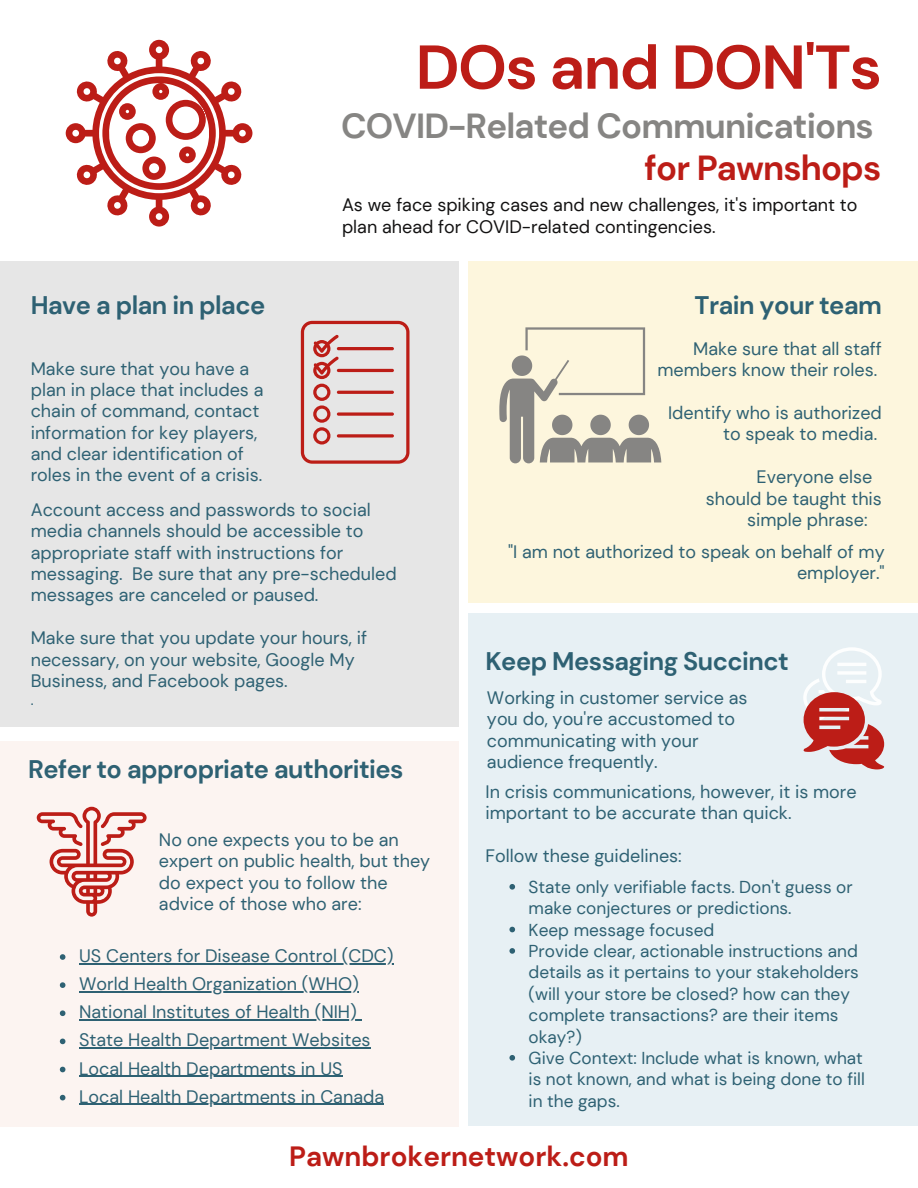
<style>
.page{position:relative;width:918px;height:1188px;background:#fff}
.page>*{position:absolute;margin:0;border:0;box-sizing:border-box;transform-origin:0 0}
.t1{font:700 61.8px "DM Sans";letter-spacing:-.025em;color:#bc1d17}
.t2{font:700 34.8px "DM Sans";letter-spacing:-.025em;color:#868583}
.t3{font:700 34.8px "DM Sans";letter-spacing:-.025em;color:#bc1d17}
.t4{font:700 27.9px "DM Sans";color:#bc1d17}
.t5{font:700 25.35px "DM Sans";letter-spacing:-.02em;color:#2e6173}
.t6{font:18px/21.3px "DM Sans";color:#2e6173}
.t7{font:18px/21.3px "DM Sans";color:#131212}
.t8{font:17.25px/21.3px "DM Sans";color:#2e6173}
.t9{font:14.85px "DM Sans";color:#2e6173}
</style>
<div class="page">
<div style="left:469px;top:261px;width:449px;height:342px;background:#fdf6dd"></div>
<div style="left:469px;top:613px;width:449px;height:513px;background:#e7f0f4"></div>
<div style="left:0;top:741px;width:459px;height:386px;background:#fcf4f1"></div>
<div style="left:0;top:261px;width:459px;height:466px;background:#e6e6e6"></div>
<svg style="left:803px;top:647px;width:81px;height:122px"></svg>
<svg style="left:66px;top:40px;width:186px;height:187px"></svg>
<svg style="left:301px;top:321px;width:109px;height:143px"></svg>
<svg style="left:499px;top:327px;width:162px;height:136px"></svg>
<svg style="left:37px;top:807px;width:110px;height:110px"></svg>
<svg style="left:509px;top:884px;width:6px;height:6px"></svg>
<svg style="left:509px;top:927px;width:6px;height:5px"></svg>
<svg style="left:509px;top:948px;width:6px;height:6px"></svg>
<svg style="left:509px;top:1055px;width:6px;height:6px"></svg>
<svg style="left:60px;top:954px;width:5px;height:6px"></svg>
<hr style="left:79px;top:963px;width:315px;height:1px;background:#2e6173">
<svg style="left:60px;top:982px;width:5px;height:6px"></svg>
<hr style="left:79px;top:991px;width:280px;height:1px;background:#2e6173">
<svg style="left:60px;top:1010px;width:5px;height:6px"></svg>
<hr style="left:79px;top:1019px;width:278px;height:2px;background:#2e6173">
<svg style="left:60px;top:1039px;width:5px;height:5px"></svg>
<hr style="left:79px;top:1048px;width:292px;height:1px;background:#2e6173">
<svg style="left:60px;top:1067px;width:5px;height:5px"></svg>
<hr style="left:79px;top:1076px;width:264px;height:1px;background:#2e6173">
<svg style="left:60px;top:1095px;width:5px;height:5px"></svg>
<hr style="left:79px;top:1104px;width:305px;height:1px;background:#2e6173">
<p class="t1" style="left:416px;top:27px;width:468px">DOs and DON'Ts</p>
<p class="t2" style="left:341px;top:103px;width:534px">COVID-Related Communications</p>
<p class="t3" style="left:645px;top:145px;width:238px">for Pawnshops</p>
<p class="t7" style="left:342px;top:194px;width:517px">As we face spiking cases and new challenges, it's important to plan ahead for COVID-related contingencies.</p>
<p class="t5" style="left:31px;top:289px;width:236px">Have a plan in place</p>
<p class="t6" style="left:31px;top:358px;width:234px">Make sure that you have a plan in place that includes a chain of command, contact information for key players, and clear identification of roles in the event of a crisis.</p>
<p class="t6" style="left:31px;top:499px;width:368px">Account access and passwords to social media channels should be accessible to appropriate staff with instructions for messaging. Be sure that any pre-scheduled messages are canceled or paused.</p>
<p class="t6" style="left:31px;top:627px;width:338px">Make sure that you update your hours, if necessary, on your website, Google My<br>Business, and Facebook pages.</p>
<p class="t9" style="left:31px;top:690px;width:4px">.</p>
<p class="t5" style="left:28px;top:753px;width:377px">Refer to appropriate authorities</p>
<p class="t6" style="left:159px;top:829px;width:273px">No one expects you to be an expert on public health, but they do expect you to follow the advice of those who are:</p>
<p class="t6" style="left:79px;top:945px;width:316px">US Centers for Disease Control (CDC)</p>
<p class="t6" style="left:79px;top:973px;width:281px">World Health Organization (WHO)</p>
<p class="t6" style="left:79px;top:1002px;width:279px">National Institutes of Health (NIH)</p>
<p class="t6" style="left:79px;top:1030px;width:293px">State Health Department Websites</p>
<p class="t6" style="left:79px;top:1058px;width:265px">Local Health Departments in US</p>
<p class="t6" style="left:79px;top:1086px;width:306px">Local Health Departments in Canada</p>
<p class="t5" style="left:695px;top:289px;width:189px">Train your team</p>
<p class="t6" style="left:657px;top:338px;width:226px;text-align:right">Make sure that all staff members know their roles.</p>
<p class="t6" style="left:668px;top:402px;width:215px;text-align:right">Identify who is authorized to speak to media.</p>
<p class="t6" style="left:757px;top:466px;width:117px">Everyone else</p>
<p class="t6" style="left:747px;top:488px;width:136px;text-indent:-41px">should be taught this simple phrase:</p>
<p class="t6" style="left:508px;top:541px;width:378px;text-align:right">"I am not authorized to speak on behalf of my employer."</p>
<p class="t5" style="left:486px;top:645px;width:305px">Keep Messaging Succinct</p>
<p class="t6" style="left:487px;top:687px;width:262px">Working in customer service as you do, you're accustomed to communicating with your audience frequently.</p>
<p class="t6" style="left:486px;top:781px;width:373px">In crisis communications, however, it is more important to be accurate than quick.</p>
<p class="t6" style="left:486px;top:845px;width:198px">Follow these guidelines:</p>
<p class="t8" style="left:529px;top:876px;width:326px">State only verifiable facts. Don't guess or make conjectures or predictions.</p>
<p class="t8" style="left:529px;top:919px;width:187px">Keep message focused</p>
<p class="t8" style="left:529px;top:941px;width:332px">Provide clear, actionable instructions and details as it pertains to your stakeholders (will your store be closed? how can they complete transactions? are their items okay?)</p>
<p class="t8" style="left:529px;top:1047px;width:338px;text-align:justify">Give Context: Include what is known, what is not known, and what is being done to fill in the gaps.</p>
<p class="t4" style="left:289px;top:1139px;width:341px">Pawnbrokernetwork.com</p>
</div>
